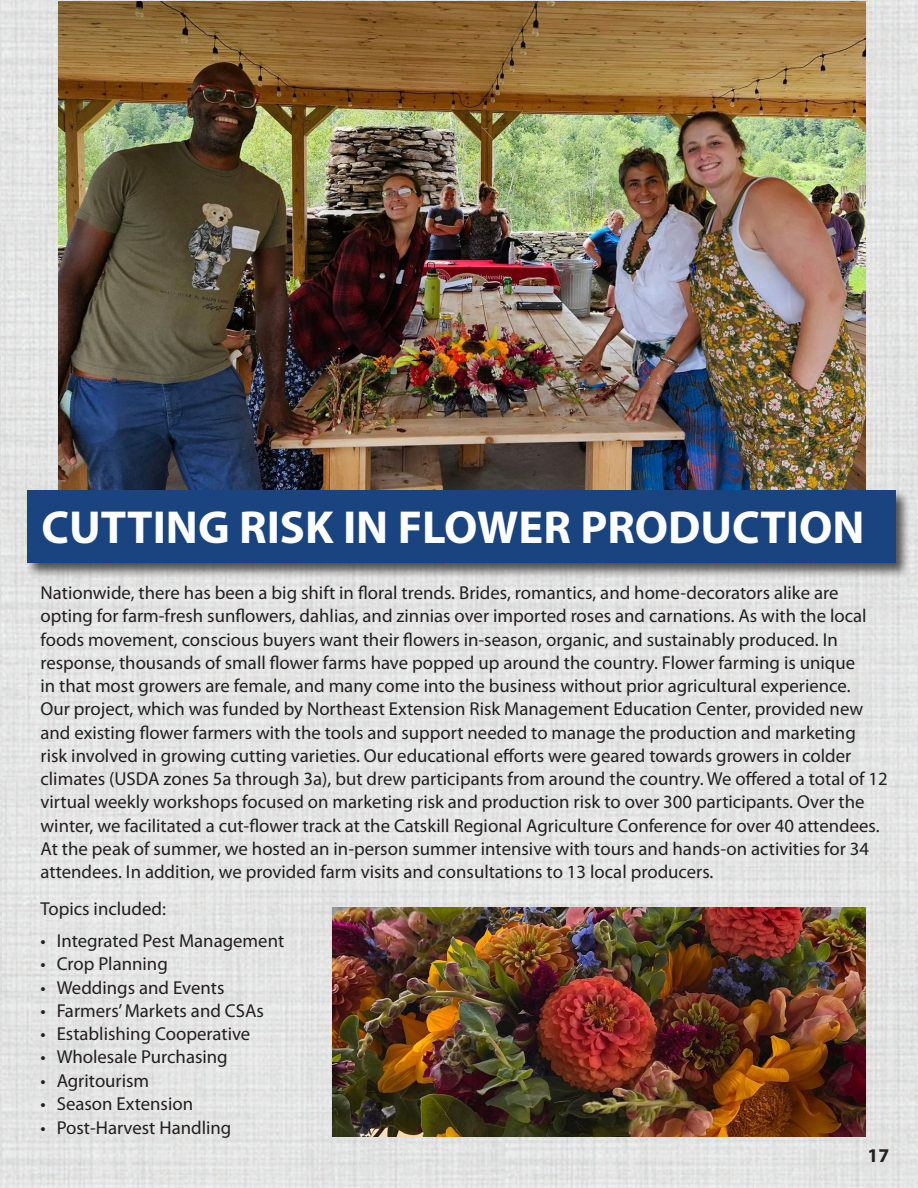
<style>
.page{position:relative;width:918px;height:1188px;background:#fff}
.page>*{position:absolute;margin:0;border:0;box-sizing:border-box;transform-origin:0 0}
.t1{font:700 46.5px "Myriad Pro";color:#fff}
.t2{font:700 19.5px "Myriad Pro";color:#231f20}
.t3{font:18.75px/23.2px "Myriad Pro";color:#231f20}
</style>
<div class="page">
<img style="left:0;top:555px;width:918px;height:633px">
<img style="left:0;top:0;width:917px;height:633px">
<div style="left:0;top:637px;width:22px;height:144px;background:#e4e4e4"></div>
<img style="left:58px;top:2px;width:808px;height:487px">
<div style="left:25px;top:489px;width:886px;height:90px;background:#231f20;opacity:.75"></div>
<div style="left:27px;top:491px;width:868px;height:72px;background:#194480"></div>
<img style="left:333px;top:907px;width:533px;height:229px">
<p class="t1" style="left:41px;top:497px;width:825px">CUTTING RISK IN FLOWER PRODUCTION</p>
<p class="t3" style="left:40px;top:581px;width:849px">Nationwide, there has been a big shift in floral trends. Brides, romantics, and home-decorators alike are opting for farm-fresh sunflowers, dahlias, and zinnias over imported roses and carnations. As with the local foods movement, conscious buyers want their flowers in-season, organic, and sustainably produced. In response, thousands of small flower farms have popped up around the country. Flower farming is unique<br>in that most growers are female, and many come into the business without prior agricultural experience.<br>Our project, which was funded by Northeast Extension Risk Management Education Center, provided new and existing flower farmers with the tools and support needed to manage the production and marketing<br>risk involved in growing cutting varieties. Our educational efforts were geared towards growers in colder climates (USDA zones 5a through 3a), but drew participants from around the country. We offered a total of 12 virtual weekly workshops focused on marketing risk and production risk to over 300 participants. Over the winter, we facilitated a cut-flower track at the Catskill Regional Agriculture Conference for over 40 attendees.<br>At the peak of summer, we hosted an in-person summer intensive with tours and hands-on activities for 34 attendees. In addition, we provided farm visits and consultations to 13 local producers.</p>
<p class="t3" style="left:40px;top:897px;width:127px">Topics included:</p>
<p class="t3" style="left:40px;top:929px;width:245px">• Integrated Pest Management</p>
<p class="t3" style="left:40px;top:952px;width:129px">• Crop Planning</p>
<p class="t3" style="left:40px;top:975px;width:185px">• Weddings and Events</p>
<p class="t3" style="left:40px;top:999px;width:225px">• Farmers’ Markets and CSAs</p>
<p class="t3" style="left:40px;top:1022px;width:211px">• Establishing Cooperative</p>
<p class="t3" style="left:40px;top:1045px;width:189px">• Wholesale Purchasing</p>
<p class="t3" style="left:40px;top:1068px;width:110px">• Agritourism</p>
<p class="t3" style="left:40px;top:1092px;width:154px">• Season Extension</p>
<p class="t3" style="left:40px;top:1116px;width:192px">• Post-Harvest Handling</p>
<p class="t2" style="left:868px;top:1143px;width:23px">17</p>
</div>
